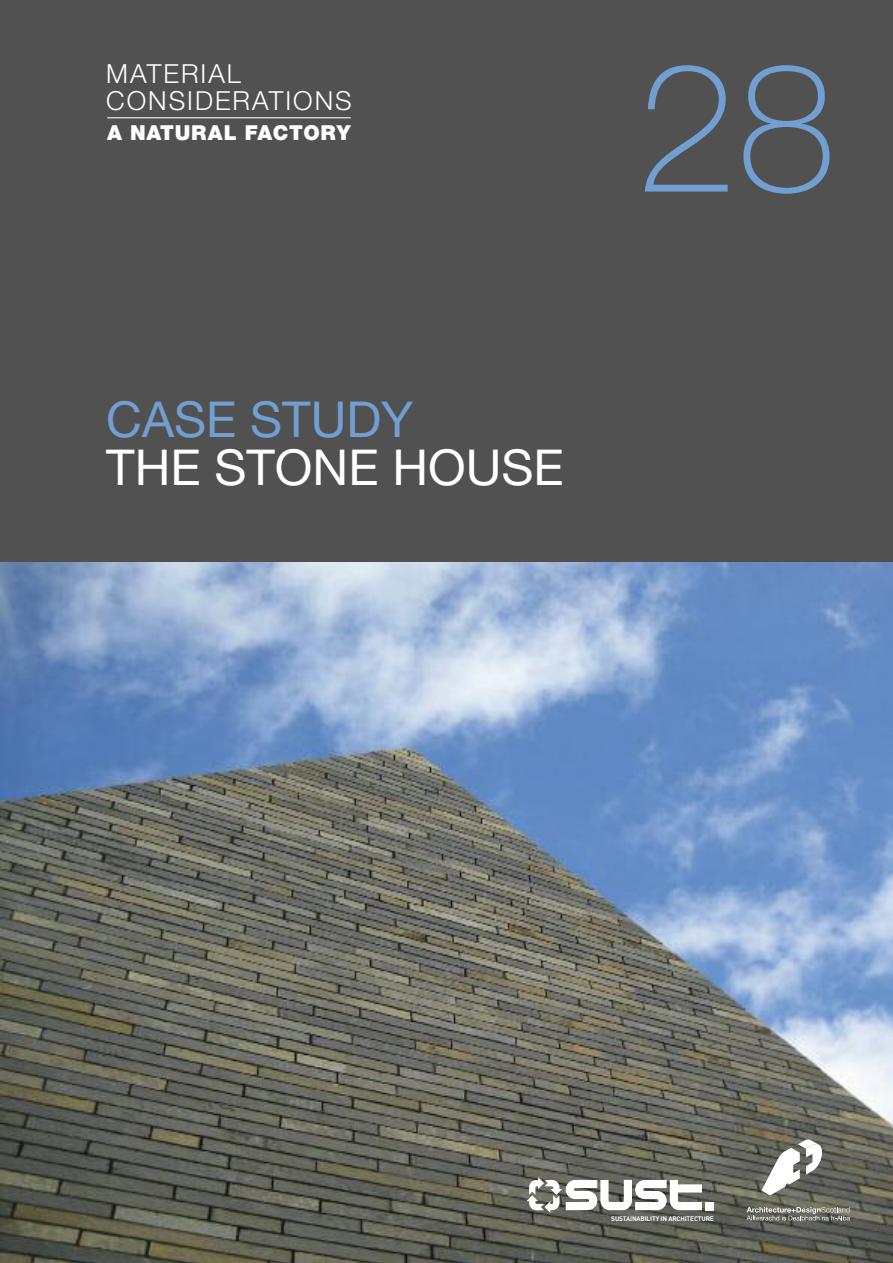
<style>
.page{position:relative;width:893px;height:1263px;background:#fff}
.page>*{position:absolute;margin:0;border:0;box-sizing:border-box;transform-origin:0 0}
.t1{font:100 180px "Helvetica Neue";color:#719fd2}
.t2{font:49.5px "Helvetica Neue LT Com";color:#fff}
.t3{font:49.5px "Helvetica Neue LT Com";color:#719fd2}
.t4{font:300 26.25px "Helvetica Neue LT Com";letter-spacing:.075em;color:#fff}
.t5{font:900 20.7px "Helvetica Neue";letter-spacing:.025em;color:#fff}
.t6{font:700 6.6px "DIN";letter-spacing:-.025em;color:#fff}
</style>
<div class="page">
<img style="left:0;top:561px;width:893px;height:702px">
<div style="left:0;top:0;width:893px;height:561px;background:#525152"></div>
<div style="left:705px;top:1202px;width:8px;height:8px;background:#fff"></div>
<svg style="left:526px;top:1177px;width:176px;height:36px"></svg>
<svg style="left:761px;top:1139px;width:61px;height:56px"></svg>
<svg style="left:747px;top:1207px;width:103px;height:13px"></svg>
<hr style="left:107px;top:117px;width:244px;height:1px;background:#fff">
<h3 class="t4" style="left:106px;top:58px;width:136px">MATERIAL</h3>
<h1 class="t1" style="left:636px;top:63px;width:201px">28</h1>
<h3 class="t4" style="left:106px;top:85px;width:247px">CONSIDERATIONS</h3>
<h3 class="t5" style="left:107px;top:126px;width:245px">A NATURAL FACTORY</h3>
<h2 class="t3" style="left:106px;top:389px;width:309px">CASE STUDY</h2>
<h2 class="t2" style="left:106px;top:437px;width:459px">THE STONE HOUSE</h2>
<p class="t6" style="left:611px;top:1214px;width:104px">SUSTAINABILITY IN ARCHITECTURE</p>
</div>
